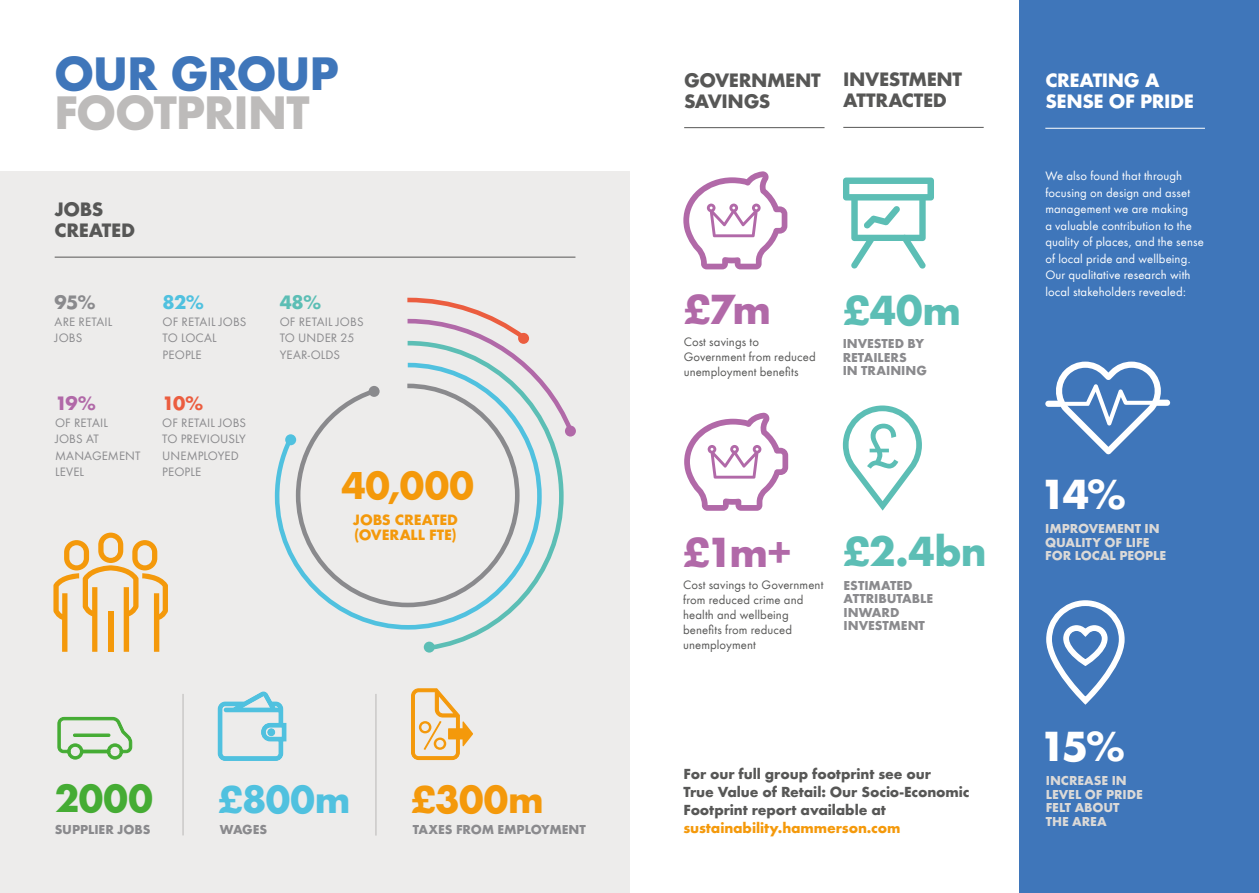
<style>
.page{position:relative;width:1259px;height:893px;background:#fff}
.page>*{position:absolute;margin:0;border:0;box-sizing:border-box;transform-origin:0 0}
.t1{font:700 43.5px "Futura ND";letter-spacing:-.03em;color:#bdbbba}
.t2{font:700 43.5px "Futura ND";letter-spacing:-.03em;color:#3f76ba}
.t3{font:700 39px "Futura ND";letter-spacing:-.01em;color:#5cbeb5}
.t4{font:700 39px "Futura ND";color:#b169a8}
.t5{font:700 39px "Futura ND";color:#fff}
.t6{font:700 36px "Futura ND";color:#f4990b}
.t7{font:700 36px "Futura ND";color:#50c1df}
.t8{font:700 36px "Futura ND";color:#45ac34}
.t9{font:700 18px/21px "Futura ND";letter-spacing:-.025em;color:#575756}
.t10{font:700 18px/21px "Futura ND";letter-spacing:-.02em;color:#fff}
.t11{font:700 18px "Futura ND";color:#eb5d3f}
.t12{font:700 18px "Futura ND";color:#b169a8}
.t13{font:700 18px "Futura ND";color:#5cbeb5}
.t14{font:700 18px "Futura ND";color:#8a8a8d}
.t15{font:700 18px "Futura ND";color:#50c1df}
.t16{font:700 13.8px/15px "Futura ND";letter-spacing:-.01em;color:#f4990b}
.t17{font:700 13.5px/18px "Futura ND";letter-spacing:-.005em;color:#575756}
.t18{font:700 13.5px "Futura ND";letter-spacing:-.005em;color:#f4990b}
.t19{font:700 12px/13.5px "Futura ND";letter-spacing:-.005em;color:#8a8a8d}
.t20{font:700 12px/13.5px "Futura ND";letter-spacing:-.005em;color:#dbd9d7}
.t21{font:11.25px/16.5px "Futura ND Book";letter-spacing:.01em;color:#fff}
.t22{font:11.25px/15px "Futura ND Book";letter-spacing:.01em;color:#575756}
.t23{font:11.25px/16.5px "Futura ND Book";letter-spacing:.01em;color:#8a8a8d}
</style>
<div class="page">
<div style="left:1019px;top:0;width:240px;height:893px;background:#3f76ba"></div>
<div style="left:0;top:171px;width:629px;height:722px;background:#edeceb"></div>
<hr style="left:55px;top:257px;width:520px;height:1px;background:#575756">
<svg style="left:57px;top:716px;width:76px;height:44px"></svg>
<div style="left:73px;top:733px;width:37px;height:4px;border:1px solid #45ac34"></div>
<svg style="left:411px;top:688px;width:62px;height:72px"></svg>
<svg style="left:218px;top:692px;width:68px;height:69px"></svg>
<div style="left:565px;top:426px;width:11px;height:11px;background:#b169a8;border-radius:50%"></div>
<svg style="left:424px;top:642px;width:11px;height:11px"></svg>
<svg style="left:407px;top:298px;width:165px;height:132px"></svg>
<svg style="left:407px;top:341px;width:156px;height:309px"></svg>
<svg style="left:275px;top:363px;width:267px;height:267px"></svg>
<svg style="left:296px;top:384px;width:223px;height:223px"></svg>
<div style="left:369px;top:386px;width:10px;height:11px;background:#8a8a8d;border-radius:50%"></div>
<svg style="left:53px;top:533px;width:115px;height:119px"></svg>
<hr style="left:182px;top:694px;width:2px;height:141px;background:#bdbbba">
<hr style="left:375px;top:694px;width:1px;height:141px;background:#bdbbba">
<svg style="left:683px;top:171px;width:104px;height:98px"></svg>
<hr style="left:1045px;top:128px;width:160px;height:1px;background:#fff">
<div style="left:1045px;top:401px;width:18px;height:6px;background:#fff;border-radius:3px"></div>
<svg style="left:1053px;top:362px;width:107px;height:92px"></svg>
<div style="left:1154px;top:400px;width:16px;height:6px;background:#fff;border-radius:3px"></div>
<svg style="left:1046px;top:600px;width:79px;height:105px"></svg>
<hr style="left:684px;top:127px;width:140px;height:1px;background:#575756">
<svg style="left:684px;top:413px;width:104px;height:97px"></svg>
<hr style="left:843px;top:127px;width:140px;height:1px;background:#575756">
<svg style="left:843px;top:178px;width:91px;height:91px"></svg>
<svg style="left:843px;top:405px;width:79px;height:106px"></svg>
<h1 class="t2" style="left:54px;top:45px;width:286px">OUR GROUP</h1>
<h1 class="t1" style="left:54px;top:83px;width:257px">FOOTPRINT</h1>
<h3 class="t9" style="left:54px;top:199px;width:82px">JOBS<br>CREATED</h3>
<h3 class="t14" style="left:55px;top:290px;width:42px">95%</h3>
<p class="t23" style="left:55px;top:313px;width:59px">ARE RETAIL<br>JOBS</p>
<h3 class="t12" style="left:55px;top:392px;width:42px">19%</h3>
<p class="t23" style="left:55px;top:415px;width:87px">OF RETAIL<br>JOBS AT<br>MANAGEMENT<br>LEVEL</p>
<h3 class="t15" style="left:163px;top:290px;width:43px">82%</h3>
<p class="t23" style="left:163px;top:313px;width:85px">OF RETAIL JOBS<br>TO LOCAL<br>PEOPLE</p>
<h3 class="t11" style="left:162px;top:392px;width:43px">10%</h3>
<p class="t23" style="left:162px;top:415px;width:85px">OF RETAIL JOBS<br>TO PREVIOUSLY<br>UNEMPLOYED<br>PEOPLE</p>
<h3 class="t13" style="left:280px;top:290px;width:43px">48%</h3>
<p class="t23" style="left:280px;top:313px;width:85px">OF RETAIL JOBS<br>TO UNDER 25<br>YEAR-OLDS</p>
<h3 class="t6" style="left:341px;top:461px;width:134px">40,000</h3>
<p class="t16" style="left:353px;top:512px;width:107px">JOBS CREATED (OVERALL FTE)</p>
<h3 class="t8" style="left:55px;top:774px;width:100px">2000</h3>
<p class="t19" style="left:55px;top:822px;width:97px">SUPPLIER JOBS</p>
<h3 class="t7" style="left:218px;top:775px;width:134px">£800m</h3>
<p class="t19" style="left:220px;top:823px;width:49px">WAGES</p>
<h3 class="t6" style="left:411px;top:775px;width:134px">£300m</h3>
<p class="t19" style="left:413px;top:822px;width:175px">TAXES FROM EMPLOYMENT</p>
<h3 class="t9" style="left:684px;top:69px;width:138px">GOVERNMENT<br>SAVINGS</h3>
<h3 class="t9" style="left:843px;top:69px;width:121px">INVESTMENT<br>ATTRACTED</h3>
<h2 class="t4" style="left:683px;top:284px;width:89px">£7m</h2>
<p class="t22" style="left:683px;top:335px;width:133px">Cost savings to<br>Government from reduced unemployment benefits</p>
<h2 class="t3" style="left:843px;top:284px;width:119px">£40m</h2>
<p class="t19" style="left:842px;top:337px;width:86px">INVESTED BY<br>RETAILERS<br>IN TRAINING</p>
<h2 class="t4" style="left:683px;top:526px;width:111px">£1m+</h2>
<p class="t22" style="left:683px;top:577px;width:142px">Cost savings to Government from reduced crime and health and wellbeing benefits from reduced unemployment</p>
<h2 class="t3" style="left:843px;top:525px;width:145px">£2.4bn</h2>
<p class="t19" style="left:843px;top:578px;width:91px">ESTIMATED<br>ATTRIBUTABLE<br>INWARD<br>INVESTMENT</p>
<p class="t17" style="left:683px;top:765px;width:287px">For our full group footprint see our<br>True Value of Retail: Our Socio-Economic<br>Footprint report available at</p>
<p class="t18" style="left:683px;top:819px;width:218px">sustainability.hammerson.com</p>
<h3 class="t10" style="left:1045px;top:69px;width:150px">CREATING A<br>SENSE OF PRIDE</h3>
<p class="t21" style="left:1045px;top:168px;width:160px">We also found that through focusing on design and asset management we are making<br>a valuable contribution to the quality of places, and the sense of local pride and wellbeing.<br>Our qualitative research with local stakeholders revealed:</p>
<h2 class="t5" style="left:1040px;top:469px;width:88px">14%</h2>
<p class="t20" style="left:1045px;top:522px;width:122px">IMPROVEMENT IN<br>QUALITY OF LIFE<br>FOR LOCAL PEOPLE</p>
<h2 class="t5" style="left:1039px;top:720px;width:87px">15%</h2>
<p class="t20" style="left:1045px;top:774px;width:98px">INCREASE IN<br>LEVEL OF PRIDE<br>FELT ABOUT<br>THE AREA</p>
</div>
